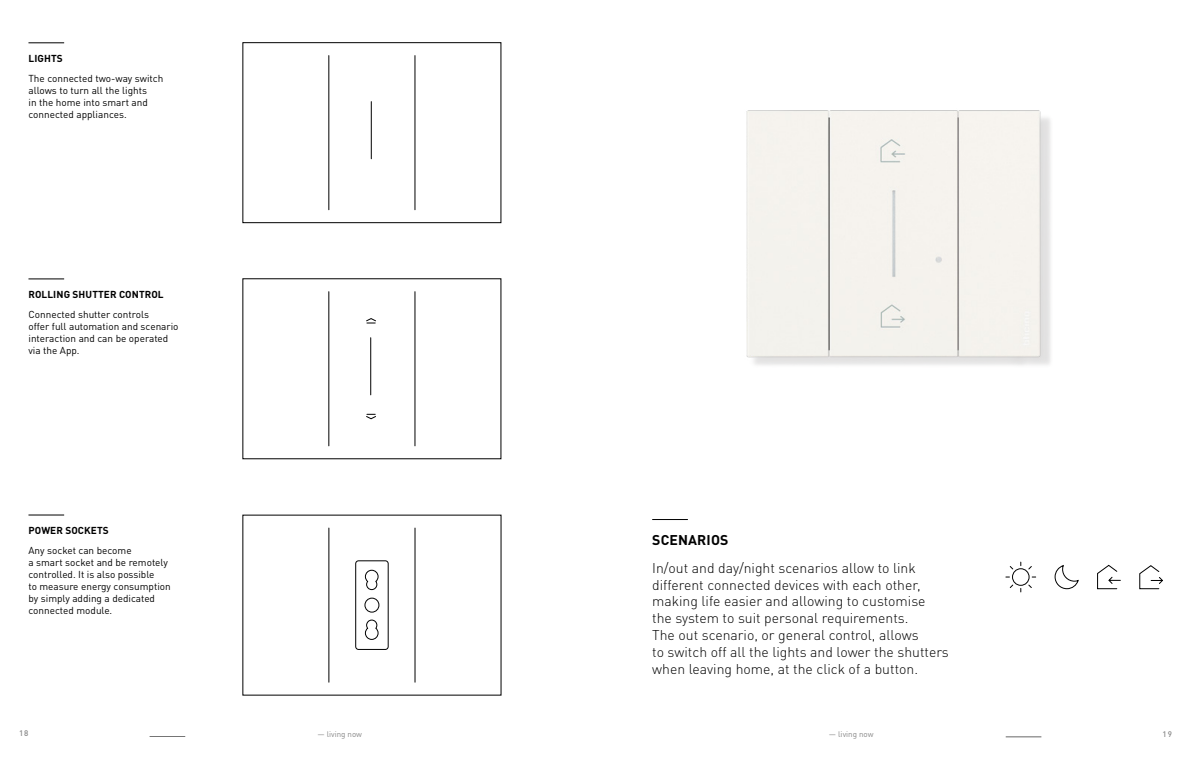
<style>
.page{position:relative;width:1191px;height:766px;background:#fff}
.page>*{position:absolute;margin:0;border:0;box-sizing:border-box;transform-origin:0 0}
.t1{font:300 14px/16.8px "DIN Pro";color:#000}
.t2{font:700 14px "DIN Pro";letter-spacing:.01em;color:#000}
.t3{font:10px/12px "DIN Pro";color:#000}
.t4{font:700 10px "DIN Pro";letter-spacing:.01em;color:#000}
.t5{font:8px "DIN Pro";color:#878787}
.t6{font:500 8px "DIN Pro";color:#878787}
</style>
<div class="page">
<hr style="left:371px;top:102px;width:1px;height:57px;background:#000">
<hr style="left:328px;top:56px;width:1px;height:154px;background:#000">
<hr style="left:415px;top:56px;width:1px;height:154px;background:#000">
<div style="left:243px;top:42px;width:258px;height:181px;border:1px solid #000"></div>
<img style="left:746px;top:110px;width:305px;height:255px">
<hr style="left:328px;top:291px;width:1px;height:154px;background:#000">
<hr style="left:415px;top:291px;width:1px;height:154px;background:#000">
<svg style="left:366px;top:318px;width:10px;height:101px"></svg>
<hr style="left:370px;top:337px;width:1px;height:58px;background:#000">
<svg style="left:1005px;top:561px;width:31px;height:31px"></svg>
<svg style="left:1054px;top:565px;width:24px;height:24px"></svg>
<svg style="left:1097px;top:565px;width:23px;height:24px"></svg>
<svg style="left:1139px;top:565px;width:23px;height:24px"></svg>
<hr style="left:415px;top:528px;width:1px;height:154px;background:#000">
<hr style="left:329px;top:528px;width:1px;height:154px;background:#000">
<svg style="left:355px;top:560px;width:33px;height:89px"></svg>
<hr style="left:28px;top:43px;width:36px;height:1px;background:#000">
<hr style="left:652px;top:519px;width:36px;height:1px;background:#000">
<hr style="left:28px;top:279px;width:36px;height:1px;background:#000">
<hr style="left:28px;top:514px;width:36px;height:1px;background:#000">
<hr style="left:150px;top:736px;width:35px;height:1px;background:#000">
<hr style="left:1005px;top:736px;width:36px;height:1px;background:#000">
<p class="t4" style="left:29px;top:50px;width:36px">LIGHTS</p>
<p class="t3" style="left:28px;top:72px;width:136px">The connected two-way switch allows to turn all the lights<br>in the home into smart and connected appliances.</p>
<p class="t4" style="left:29px;top:286px;width:137px">ROLLING SHUTTER CONTROL</p>
<p class="t3" style="left:28px;top:308px;width:152px">Connected shutter controls<br>offer full automation and scenario interaction and can be operated via the App.</p>
<p class="t4" style="left:29px;top:522px;width:82px">POWER SOCKETS</p>
<p class="t3" style="left:28px;top:544px;width:144px">Any socket can become<br>a smart socket and be remotely controlled. It is also possible<br>to measure energy consumption by simply adding a dedicated connected module.</p>
<h1 class="t2" style="left:652px;top:528px;width:78px">SCENARIOS</h1>
<p class="t1" style="left:652px;top:558px;width:298px">In/out and day/night scenarios allow to link different connected devices with each other, making life easier and allowing to customise<br>the system to suit personal requirements.<br>The out scenario, or general control, allows<br>to switch off all the lights and lower the shutters when leaving home, at the click of a button.</p>
<p class="t6" style="left:19px;top:728px;width:11px">18</p>
<p class="t5" style="left:317px;top:728px;width:46px">— living now</p>
<p class="t5" style="left:829px;top:728px;width:46px">— living now</p>
<p class="t6" style="left:1162px;top:728px;width:11px">19</p>
</div>
